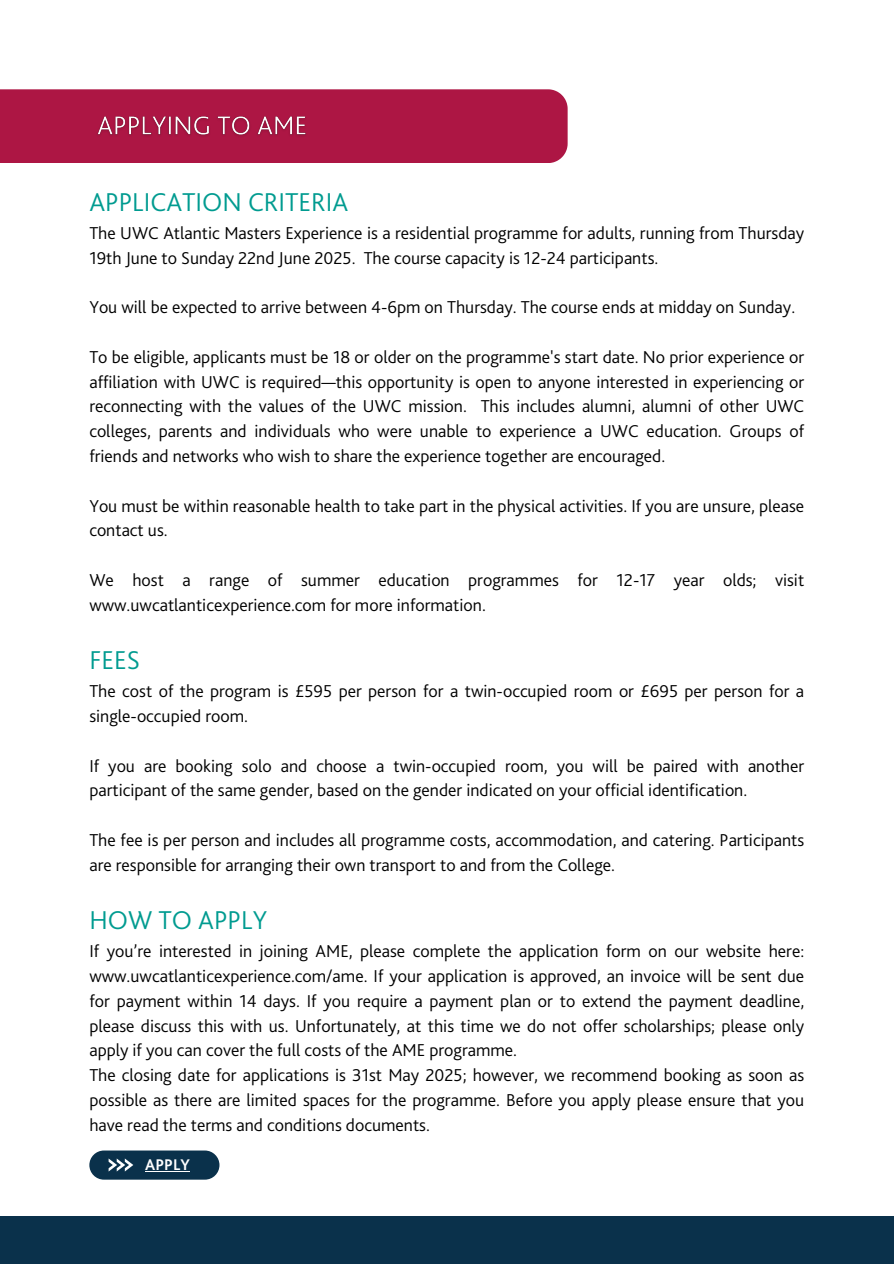
<style>
.page{position:relative;width:894px;height:1264px;background:#fff}
.page>*{position:absolute;margin:0;border:0;box-sizing:border-box;transform-origin:0 0}
.t1{font:300 27px "Bliss 2";color:#009b90}
.t2{font:300 18px/24.8px "Bliss 2";color:#000}
.t3{font:700 16.2px "Bliss 2";color:#fff}
</style>
<div class="page">
<div style="left:0;top:89px;width:567px;height:73px;background:#ad1644"></div>
<img style="left:93px;top:109px;width:221px;height:33px">
<div style="left:89px;top:1150px;width:130px;height:28px;background:#0a314b;border-radius:15px"></div>
<svg style="left:109px;top:1158px;width:24px;height:13px"></svg>
<hr style="left:145px;top:1170px;width:45px;height:1px;background:#fff">
<div style="left:0;top:1215px;width:893px;height:48px;background:#0a314b"></div>
<p class="t1" style="left:89px;top:187px;width:260px">APPLICATION CRITERIA</p>
<p class="t2" style="left:89px;top:221px;width:716px">The UWC Atlantic Masters Experience is a residential programme for adults, running from Thursday<br>19th June to Sunday 22nd June 2025. The course capacity is 12-24 participants.</p>
<h2 class="t2" style="left:89px;top:295px;width:707px">You will be expected to arrive between 4-6pm on Thursday. The course ends at midday on Sunday.</h2>
<h2 class="t2" style="left:89px;top:344px;width:716px;text-align:justify">To be eligible, applicants must be 18 or older on the programme's start date. No prior experience or affiliation with UWC is required—this opportunity is open to anyone interested in experiencing or reconnecting with the values of the UWC mission. This includes alumni, alumni of other UWC colleges, parents and individuals who were unable to experience a UWC education. Groups of friends and networks who wish to share the experience together are encouraged.</h2>
<h2 class="t2" style="left:89px;top:493px;width:716px">You must be within reasonable health to take part in the physical activities. If you are unsure, please contact us.</h2>
<h2 class="t2" style="left:89px;top:567px;width:716px">We host a range of summer education programmes for 12-17 year olds; visit www.uwcatlanticexperience.com for more information.</h2>
<h2 class="t1" style="left:89px;top:644px;width:52px">FEES</h2>
<h2 class="t2" style="left:89px;top:679px;width:716px">The cost of the program is £595 per person for a twin-occupied room or £695 per person for a single-occupied room.</h2>
<h2 class="t2" style="left:89px;top:753px;width:716px">If you are booking solo and choose a twin-occupied room, you will be paired with another participant of the same gender, based on the gender indicated on your official identification.</h2>
<h2 class="t2" style="left:89px;top:827px;width:716px">The fee is per person and includes all programme costs, accommodation, and catering. Participants are responsible for arranging their own transport to and from the College.</h2>
<h2 class="t1" style="left:89px;top:904px;width:179px">HOW TO APPLY</h2>
<h2 class="t2" style="left:89px;top:938px;width:716px">If you’re interested in joining AME, please complete the application form on our website here: www.uwcatlanticexperience.com/ame. If your application is approved, an invoice will be sent due for payment within 14 days. If you require a payment plan or to extend the payment deadline, please discuss this with us. Unfortunately, at this time we do not offer scholarships; please only apply if you can cover the full costs of the AME programme.<br>The closing date for applications is 31st May 2025; however, we recommend booking as soon as possible as there are limited spaces for the programme. Before you apply please ensure that you have read the terms and conditions documents.</h2>
<h2 class="t3" style="left:145px;top:1155px;width:46px">APPLY</h2>
</div>
